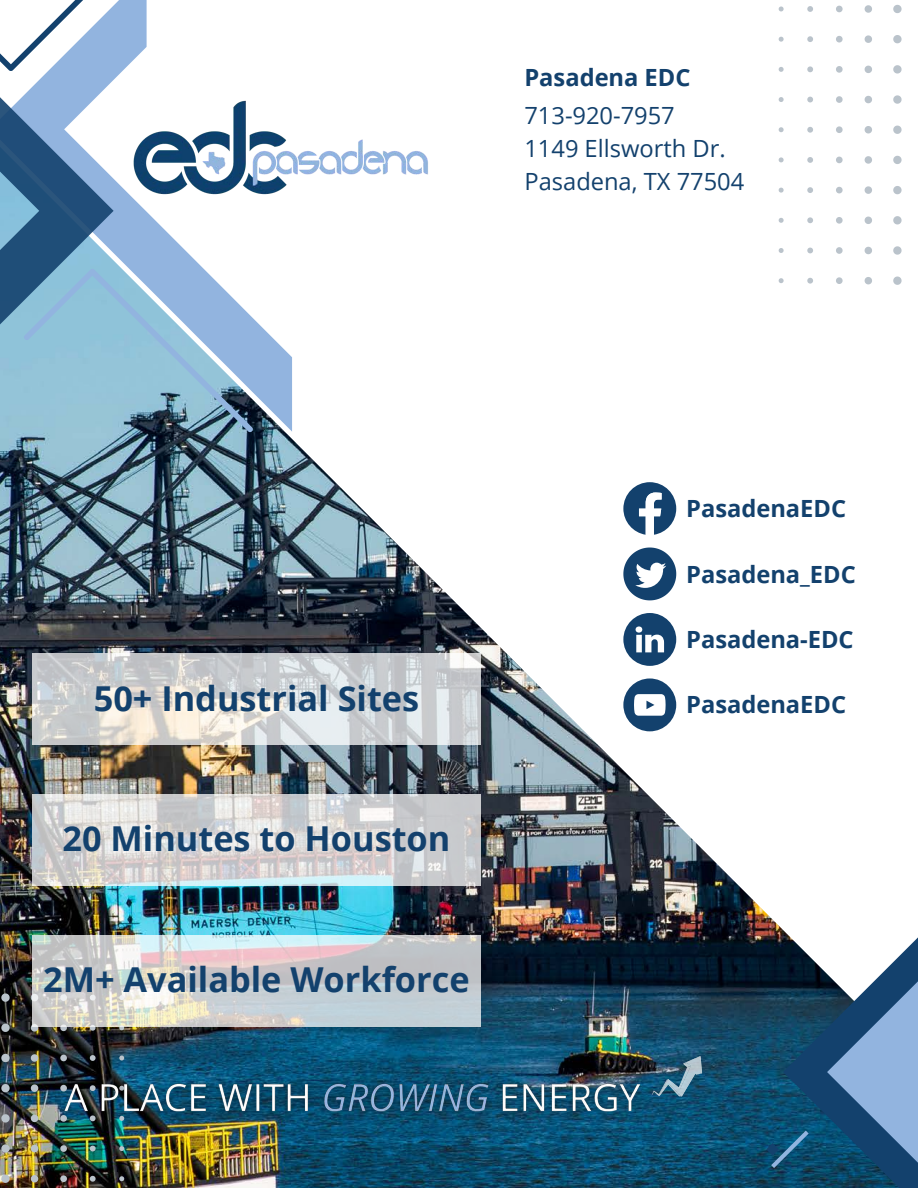
<style>
.page{position:relative;width:918px;height:1188px;background:#fff}
.page>*{position:absolute;margin:0;border:0;box-sizing:border-box;transform-origin:0 0}
.t1{font:700 34.35px "Open Sans";color:#13416d}
.t2{font:700 23.7px "Open Sans";color:#13416d}
.t3{font:23.7px/32.7px "Open Sans";color:#13416d}
</style>
<div class="page">
<img style="left:0;top:4px;width:899px;height:1174px">
<svg style="left:255px;top:4px;width:37px;height:428px"></svg>
<svg style="left:0;top:0;width:255px;height:434px"></svg>
<svg style="left:893px;top:5px;width:9px;height:8px"></svg>
<svg style="left:865px;top:5px;width:7px;height:8px"></svg>
<svg style="left:836px;top:6px;width:7px;height:6px"></svg>
<svg style="left:807px;top:6px;width:6px;height:6px"></svg>
<svg style="left:779px;top:7px;width:5px;height:4px"></svg>
<svg style="left:893px;top:35px;width:9px;height:8px"></svg>
<svg style="left:865px;top:35px;width:7px;height:8px"></svg>
<svg style="left:836px;top:36px;width:7px;height:6px"></svg>
<svg style="left:807px;top:36px;width:6px;height:6px"></svg>
<svg style="left:779px;top:37px;width:5px;height:5px"></svg>
<svg style="left:893px;top:65px;width:9px;height:9px"></svg>
<svg style="left:865px;top:66px;width:7px;height:7px"></svg>
<svg style="left:836px;top:66px;width:7px;height:7px"></svg>
<svg style="left:807px;top:66px;width:6px;height:6px"></svg>
<svg style="left:779px;top:67px;width:5px;height:5px"></svg>
<svg style="left:893px;top:95px;width:9px;height:9px"></svg>
<svg style="left:865px;top:96px;width:7px;height:7px"></svg>
<svg style="left:836px;top:96px;width:7px;height:7px"></svg>
<svg style="left:807px;top:97px;width:6px;height:5px"></svg>
<svg style="left:779px;top:97px;width:5px;height:5px"></svg>
<svg style="left:893px;top:126px;width:9px;height:8px"></svg>
<svg style="left:865px;top:126px;width:7px;height:7px"></svg>
<svg style="left:836px;top:126px;width:7px;height:7px"></svg>
<svg style="left:807px;top:127px;width:6px;height:6px"></svg>
<svg style="left:779px;top:127px;width:5px;height:5px"></svg>
<svg style="left:893px;top:156px;width:9px;height:8px"></svg>
<svg style="left:865px;top:156px;width:7px;height:8px"></svg>
<svg style="left:836px;top:157px;width:7px;height:6px"></svg>
<svg style="left:807px;top:157px;width:6px;height:6px"></svg>
<svg style="left:779px;top:157px;width:5px;height:5px"></svg>
<svg style="left:893px;top:186px;width:9px;height:8px"></svg>
<svg style="left:865px;top:186px;width:7px;height:8px"></svg>
<svg style="left:836px;top:187px;width:7px;height:6px"></svg>
<svg style="left:807px;top:187px;width:6px;height:6px"></svg>
<svg style="left:779px;top:188px;width:5px;height:5px"></svg>
<svg style="left:893px;top:216px;width:9px;height:8px"></svg>
<svg style="left:865px;top:217px;width:7px;height:7px"></svg>
<svg style="left:836px;top:217px;width:7px;height:7px"></svg>
<svg style="left:807px;top:217px;width:6px;height:6px"></svg>
<svg style="left:779px;top:218px;width:5px;height:5px"></svg>
<svg style="left:893px;top:246px;width:9px;height:9px"></svg>
<svg style="left:865px;top:247px;width:7px;height:7px"></svg>
<svg style="left:836px;top:247px;width:7px;height:7px"></svg>
<svg style="left:807px;top:248px;width:6px;height:5px"></svg>
<svg style="left:779px;top:248px;width:5px;height:5px"></svg>
<svg style="left:893px;top:277px;width:9px;height:8px"></svg>
<svg style="left:865px;top:277px;width:7px;height:7px"></svg>
<svg style="left:836px;top:277px;width:7px;height:7px"></svg>
<svg style="left:807px;top:278px;width:6px;height:6px"></svg>
<svg style="left:779px;top:278px;width:5px;height:5px"></svg>
<svg style="left:1px;top:1175px;width:9px;height:8px"></svg>
<svg style="left:31px;top:1175px;width:7px;height:7px"></svg>
<svg style="left:60px;top:1175px;width:7px;height:7px"></svg>
<svg style="left:90px;top:1176px;width:6px;height:6px"></svg>
<svg style="left:119px;top:1176px;width:5px;height:5px"></svg>
<svg style="left:1px;top:1144px;width:9px;height:9px"></svg>
<svg style="left:31px;top:1145px;width:7px;height:7px"></svg>
<svg style="left:60px;top:1145px;width:7px;height:7px"></svg>
<svg style="left:90px;top:1146px;width:6px;height:5px"></svg>
<svg style="left:119px;top:1146px;width:5px;height:5px"></svg>
<svg style="left:1px;top:1114px;width:9px;height:9px"></svg>
<svg style="left:31px;top:1115px;width:7px;height:7px"></svg>
<svg style="left:1px;top:1084px;width:9px;height:8px"></svg>
<svg style="left:31px;top:1084px;width:7px;height:8px"></svg>
<svg style="left:1px;top:1054px;width:9px;height:8px"></svg>
<svg style="left:31px;top:1054px;width:7px;height:8px"></svg>
<svg style="left:60px;top:1055px;width:7px;height:6px"></svg>
<svg style="left:90px;top:1055px;width:6px;height:6px"></svg>
<svg style="left:119px;top:1056px;width:5px;height:4px"></svg>
<svg style="left:1px;top:1024px;width:9px;height:8px"></svg>
<svg style="left:31px;top:1024px;width:7px;height:8px"></svg>
<svg style="left:60px;top:1026px;width:7px;height:5px"></svg>
<svg style="left:90px;top:1026px;width:6px;height:5px"></svg>
<svg style="left:119px;top:1026px;width:5px;height:4px"></svg>
<svg style="left:1px;top:993px;width:9px;height:9px"></svg>
<svg style="left:31px;top:994px;width:2px;height:7px"></svg>
<img style="left:125px;top:92px;width:314px;height:117px">
<svg style="left:33px;top:654px;width:447px;height:91px"></svg>
<svg style="left:33px;top:794px;width:447px;height:92px"></svg>
<svg style="left:33px;top:935px;width:447px;height:91px"></svg>
<img style="left:55px;top:1062px;width:594px;height:72px">
<svg style="left:652px;top:1056px;width:50px;height:42px"></svg>
<svg style="left:623px;top:482px;width:53px;height:53px"></svg>
<svg style="left:623px;top:548px;width:53px;height:52px"></svg>
<svg style="left:623px;top:613px;width:53px;height:53px"></svg>
<svg style="left:623px;top:678px;width:53px;height:53px"></svg>
<svg style="left:766px;top:925px;width:152px;height:263px"></svg>
<p class="t2" style="left:524px;top:61px;width:168px">Pasadena EDC</p>
<p class="t3" style="left:524px;top:99px;width:221px">713-920-7957<br>1149 Ellsworth Dr.<br>Pasadena, TX 77504</p>
<p class="t1" style="left:94px;top:674px;width:327px">50+ Industrial Sites</p>
<p class="t1" style="left:63px;top:815px;width:389px">20 Minutes to Houston</p>
<p class="t1" style="left:43px;top:955px;width:428px">2M+ Available Workforce</p>
<p class="t2" style="left:686px;top:492px;width:161px">PasadenaEDC</p>
<p class="t2" style="left:686px;top:557px;width:171px">Pasadena_EDC</p>
<p class="t2" style="left:686px;top:622px;width:169px">Pasadena-EDC</p>
<p class="t2" style="left:686px;top:687px;width:161px">PasadenaEDC</p>
</div>
